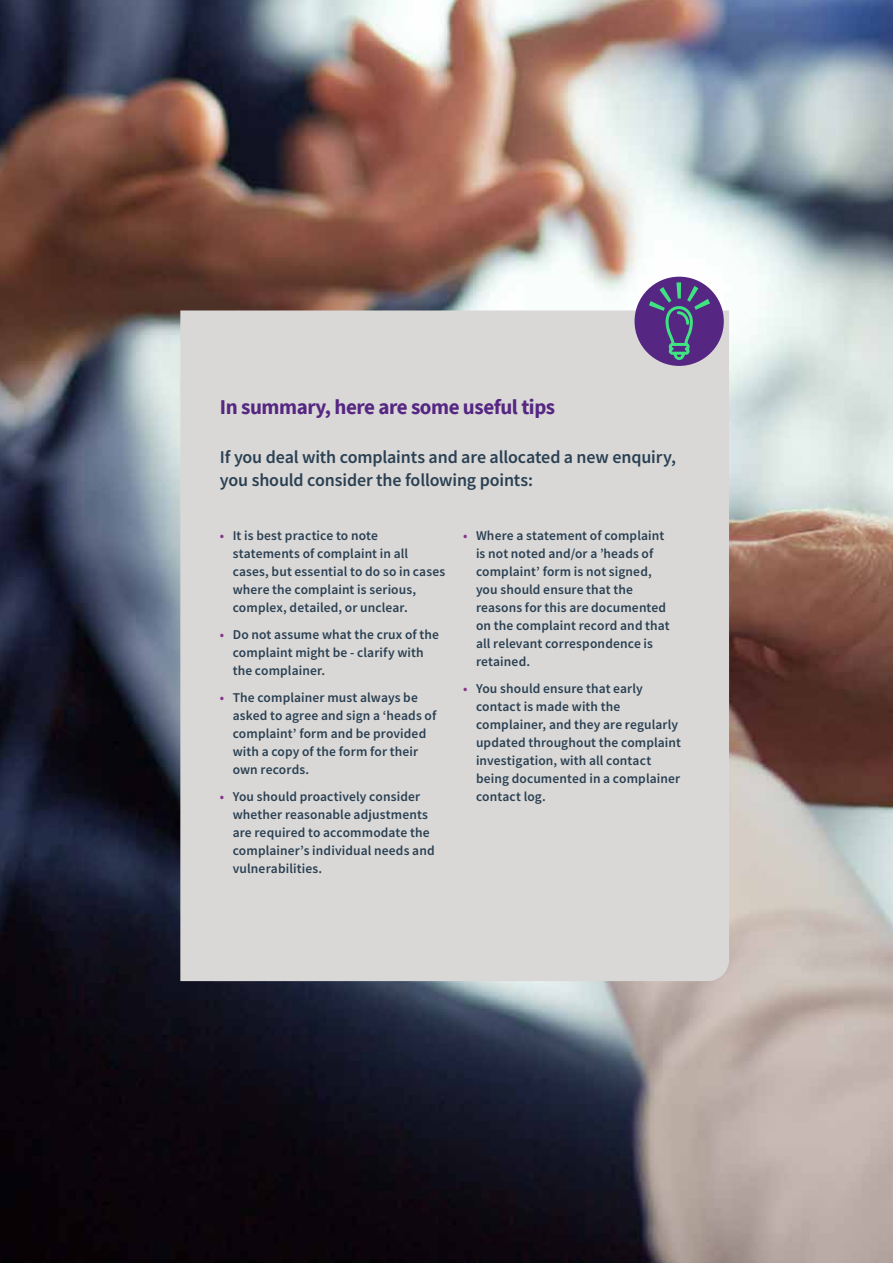
<style>
.page{position:relative;width:893px;height:1263px;background:#fff}
.page>*{position:absolute;margin:0;border:0;box-sizing:border-box;transform-origin:0 0}
.Para_header{font:700 21px "Source Sans Pro";letter-spacing:-.02em;color:#552682}
.Lead_in{font:600 18px/22.5px "Source Sans Pro";letter-spacing:-.01em;color:#2a4053}
.t1{font:600 13.5px/18px "Source Sans Pro";letter-spacing:.01em;color:#2a4053}
.s1{color:#86368c}
</style>
<div class="page">
<img style="left:0;top:0;width:893px;height:1263px">
<div style="left:180px;top:310px;width:549px;height:671px;background:#d9d8d6"></div>
<div style="left:635px;top:277px;width:89px;height:89px;background:#552682;border-radius:50%"></div>
<svg style="left:648px;top:282px;width:63px;height:80px"></svg>
<p class="Para_header" style="left:220px;top:393px;width:337px">In summary, here are some useful tips</p>
<p class="Lead_in" style="left:220px;top:446px;width:457px">If you deal with complaints and are allocated a new enquiry, you should consider the following points:</p>
<p class="t1" style="left:233px;top:526px;width:214px;text-indent:-13px"><span class="s1">•</span> It is best practice to note statements of complaint in all cases, but essential to do so in cases where the complaint is serious, complex, detailed, or unclear.</p>
<p class="t1" style="left:233px;top:625px;width:208px;text-indent:-13px"><span class="s1">•</span> Do not assume what the crux of the complaint might be - clarify with the complainer.</p>
<p class="t1" style="left:233px;top:688px;width:205px;text-indent:-13px"><span class="s1">•</span> The complainer must always be asked to agree and sign a ‘heads of complaint’ form and be provided with a copy of the form for their own records.</p>
<p class="t1" style="left:233px;top:787px;width:203px;text-indent:-13px"><span class="s1">•</span> You should proactively consider whether reasonable adjustments are required to accommodate the complainer’s individual needs and vulnerabilities.</p>
<p class="t1" style="left:476px;top:526px;width:195px;text-indent:-13px"><span class="s1">•</span> Where a statement of complaint is not noted and/or a ’heads of complaint’ form is not signed, you should ensure that the reasons for this are documented on the complaint record and that all relevant correspondence is retained.</p>
<p class="t1" style="left:476px;top:679px;width:207px;text-indent:-13px"><span class="s1">•</span> You should ensure that early contact is made with the complainer, and they are regularly updated throughout the complaint investigation, with all contact being documented in a complainer contact log.</p>
</div>
